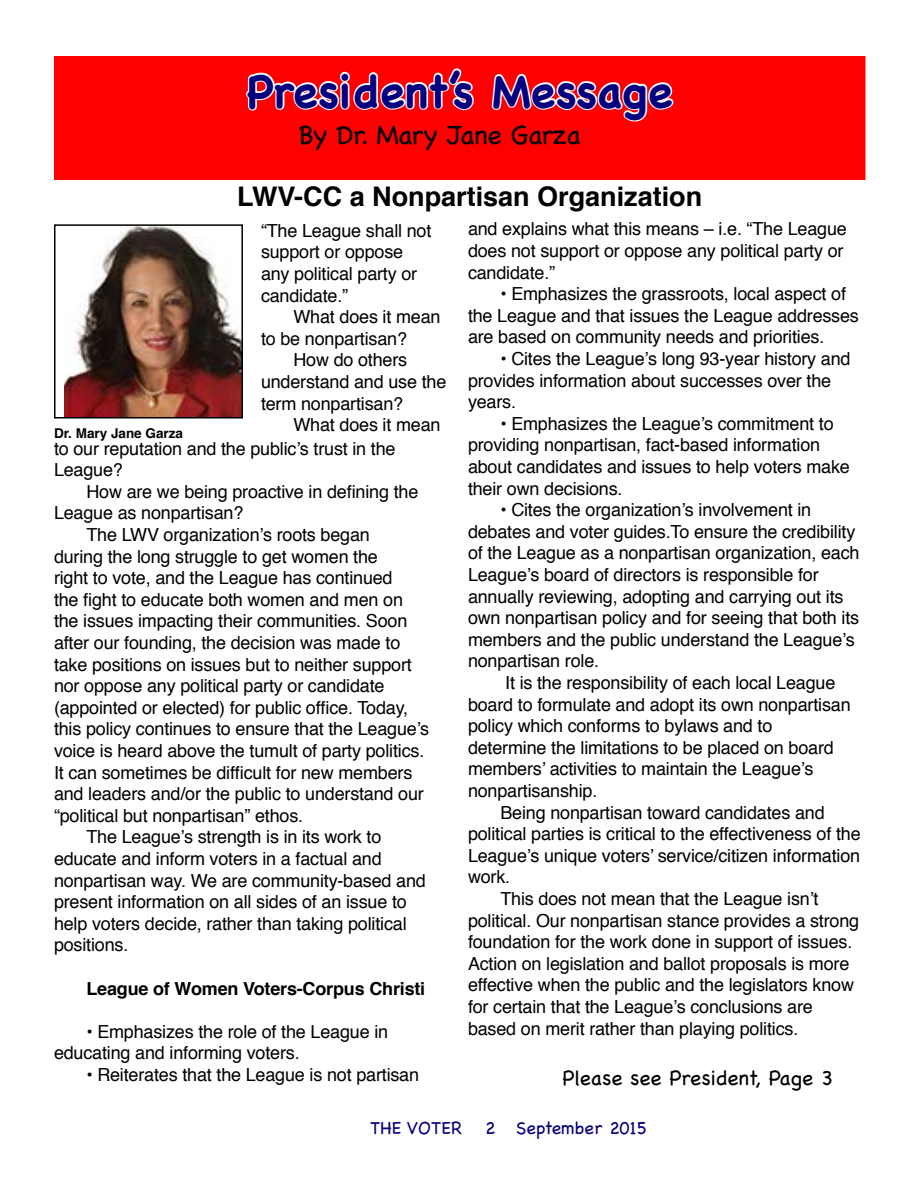
<style>
.page{position:relative;width:918px;height:1188px;background:#fff}
.page>*{position:absolute;margin:0;border:0;box-sizing:border-box;transform-origin:0 0}
.t1{font:700 45px "Chalkboard";color:#05007e}
.t2{font:700 27px "Helvetica";color:#000}
.t3{font:27px "Chalkboard";letter-spacing:-.025em;color:#000}
.t4{font:21px "Chalkboard";color:#000}
.t5{font:18px/21.6px "Helvetica";letter-spacing:-.01em;color:#000}
.t6{font:700 18px "Helvetica";letter-spacing:-.01em;color:#000}
.t7{font:18px "Chalkboard";color:#05007e}
.t8{font:700 13.5px "Helvetica";color:#000}
</style>
<div class="page">
<div style="left:54px;top:56px;width:812px;height:124px;background:#f00"></div>
<svg style="left:244px;top:56px;width:232px;height:55px"></svg>
<svg style="left:490px;top:56px;width:186px;height:66px"></svg>
<img style="left:65px;top:227px;width:175px;height:188px">
<div style="left:54px;top:224px;width:189px;height:194px;border:2px solid #000"></div>
<h1 class="t1" style="left:247px;top:65px;width:427px">President’s Message</h1>
<h2 class="t3" style="left:298px;top:119px;width:284px">By Dr. Mary Jane Garza</h2>
<h2 class="t2" style="left:237px;top:175px;width:467px">LWV-CC a Nonpartisan Organization</h2>
<p class="t5" style="left:261px;top:220px;width:172px">“The League shall not support or oppose any political party or candidate.”</p>
<p class="t5" style="left:293px;top:307px;width:149px">What does it mean</p>
<p class="t5" style="left:261px;top:328px;width:148px">to be nonpartisan?</p>
<p class="t5" style="left:293px;top:350px;width:115px">How do others</p>
<p class="t5" style="left:261px;top:371px;width:187px">understand and use the</p>
<p class="t5" style="left:261px;top:393px;width:144px">term nonpartisan?</p>
<p class="t5" style="left:293px;top:415px;width:149px">What does it mean</p>
<p class="t5" style="left:54px;top:438px;width:343px">to our reputation and the public’s trust in the<br>League?</p>
<p class="t5" style="left:86px;top:481px;width:333px">How are we being proactive in defining the</p>
<p class="t5" style="left:54px;top:503px;width:191px">League as nonpartisan?</p>
<p class="t5" style="left:86px;top:524px;width:285px">The LWV organization’s roots began</p>
<p class="t5" style="left:54px;top:546px;width:325px">during the long struggle to get women the</p>
<p class="t5" style="left:54px;top:568px;width:340px">right to vote, and the League has continued</p>
<p class="t5" style="left:54px;top:589px;width:351px">the fight to educate both women and men on</p>
<p class="t5" style="left:54px;top:611px;width:355px">the issues impacting their communities. Soon</p>
<p class="t5" style="left:54px;top:632px;width:348px">after our founding, the decision was made to</p>
<p class="t5" style="left:54px;top:654px;width:359px">take positions on issues but to neither support</p>
<p class="t5" style="left:54px;top:676px;width:332px">nor oppose any political party or candidate</p>
<p class="t5" style="left:54px;top:697px;width:356px">(appointed or elected) for public office. Today,</p>
<p class="t5" style="left:54px;top:719px;width:377px">this policy continues to ensure that the League’s</p>
<p class="t5" style="left:54px;top:740px;width:372px">voice is heard above the tumult of party politics.</p>
<p class="t5" style="left:54px;top:762px;width:360px">It can sometimes be difficult for new members</p>
<p class="t5" style="left:54px;top:784px;width:371px">and leaders and/or the public to understand our</p>
<p class="t5" style="left:54px;top:805px;width:251px">“political but nonpartisan” ethos.</p>
<p class="t5" style="left:86px;top:827px;width:296px">The League’s strength is in its work to</p>
<p class="t5" style="left:54px;top:848px;width:329px">educate and inform voters in a factual and</p>
<p class="t5" style="left:54px;top:870px;width:373px">nonpartisan way. We are community-based and</p>
<p class="t5" style="left:54px;top:892px;width:354px">present information on all sides of an issue to</p>
<p class="t5" style="left:54px;top:913px;width:354px">help voters decide, rather than taking political</p>
<p class="t5" style="left:54px;top:935px;width:76px">positions.</p>
<p class="t6" style="left:86px;top:974px;width:340px">League of Women Voters-Corpus Christi</p>
<p class="t5" style="left:54px;top:1021px;width:336px;text-indent:32px">• Emphasizes the role of the League in educating and informing voters.</p>
<p class="t5" style="left:86px;top:1064px;width:334px">• Reiterates that the League is not partisan</p>
<p class="t8" style="left:54px;top:422px;width:131px">Dr. Mary Jane Garza</p>
<p class="t5" style="left:468px;top:219px;width:380px">and explains what this means – i.e. “The League does not support or oppose any political party or candidate.”</p>
<p class="t5" style="left:468px;top:284px;width:392px;text-indent:32px">• Emphasizes the grassroots, local aspect of the League and that issues the League addresses are based on community needs and priorities.</p>
<p class="t5" style="left:468px;top:349px;width:384px;text-indent:32px">• Cites the League’s long 93-year history and provides information about successes over the years.</p>
<p class="t5" style="left:468px;top:413px;width:383px;text-indent:32px">• Emphasizes the League’s commitment to providing nonpartisan, fact-based information about candidates and issues to help voters make their own decisions.</p>
<p class="t5" style="left:468px;top:500px;width:393px;text-indent:32px">• Cites the organization’s involvement in debates and voter guides.To ensure the credibility of the League as a nonpartisan organization, each League’s board of directors is responsible for annually reviewing, adopting and carrying out its own nonpartisan policy and for seeing that both its members and the public understand the League’s nonpartisan role.</p>
<p class="t5" style="left:468px;top:673px;width:384px;text-indent:37px">It is the responsibility of each local League board to formulate and adopt its own nonpartisan policy which conforms to bylaws and to determine the limitations to be placed on board members’ activities to maintain the League’s nonpartisanship.</p>
<p class="t5" style="left:500px;top:802px;width:326px">Being nonpartisan toward candidates and</p>
<p class="t5" style="left:468px;top:824px;width:394px">political parties is critical to the effectiveness of the</p>
<p class="t5" style="left:468px;top:845px;width:394px">League’s unique voters’ service/citizen information</p>
<p class="t5" style="left:468px;top:867px;width:44px">work.</p>
<p class="t5" style="left:500px;top:889px;width:320px">This does not mean that the League isn’t</p>
<p class="t5" style="left:468px;top:910px;width:393px">political. Our nonpartisan stance provides a strong</p>
<p class="t5" style="left:468px;top:932px;width:386px">foundation for the work done in support of issues.</p>
<p class="t5" style="left:468px;top:953px;width:383px">Action on legislation and ballot proposals is more</p>
<p class="t5" style="left:468px;top:975px;width:388px">effective when the public and the legislators know</p>
<p class="t5" style="left:468px;top:997px;width:346px">for certain that the League’s conclusions are</p>
<p class="t5" style="left:468px;top:1018px;width:332px">based on merit rather than playing politics.</p>
<p class="t4" style="left:562px;top:1065px;width:272px">Please see President, Page 3</p>
<p class="t7" style="left:370px;top:1117px;width:94px">THE VOTER</p>
<p class="t7" style="left:485px;top:1117px;width:163px">2 September 2015</p>
</div>
